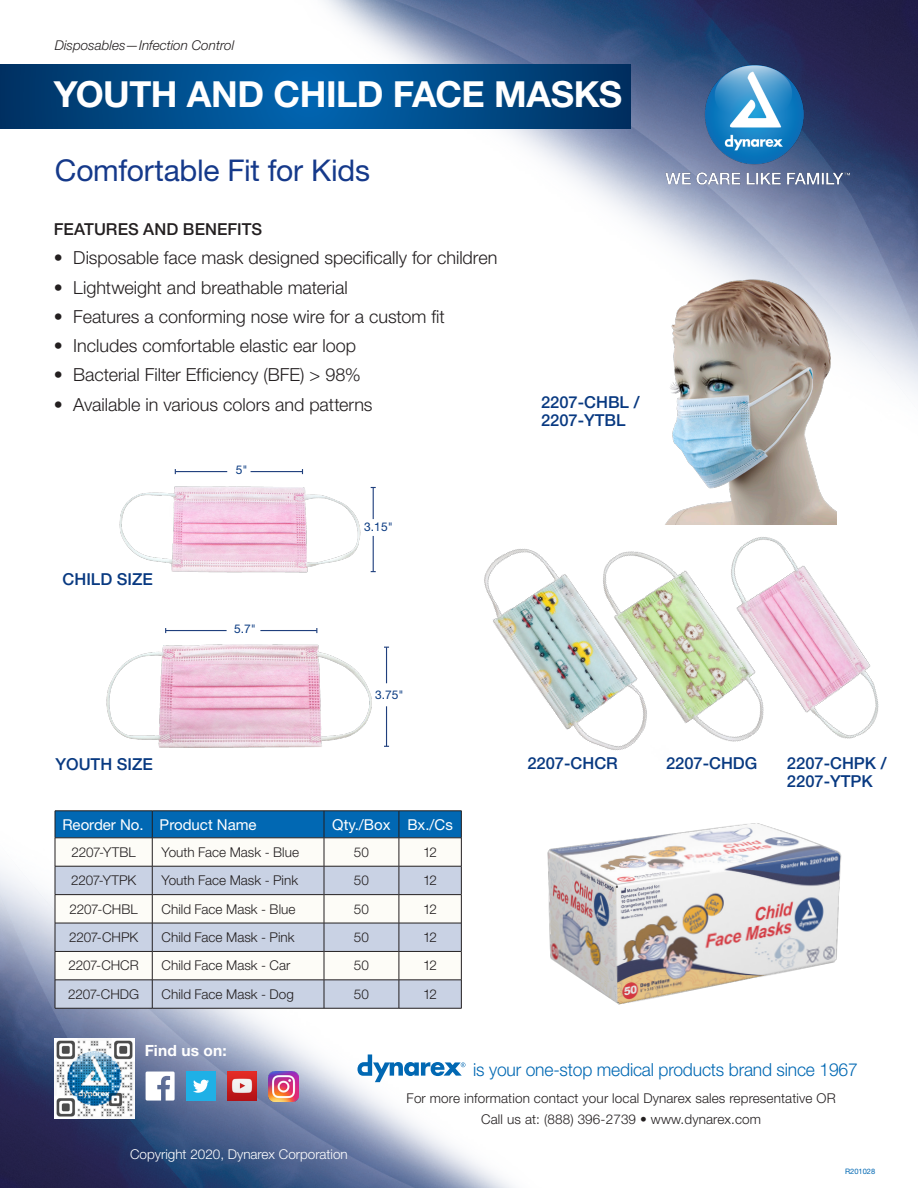
<style>
.page{position:relative;width:918px;height:1188px;background:#fff}
.page>*{position:absolute;margin:0;border:0;box-sizing:border-box;transform-origin:0 0}
.Product_name{font:700 36px "Helvetica Neue LT Std";letter-spacing:-.015em;color:#fff}
.Headline{font:30px "Helvetica Neue LT Std";letter-spacing:-.01em;color:#15398a}
.t1{font:300 18px "Helvetica Neue LT Std";color:#231f20}
.t2{font:300 18px "Helvetica Neue LT Std";letter-spacing:-.01em;color:#0168b3}
.Small_Cap_Text{font:500 16.5px/18px "Helvetica Neue LT Std";color:#083981}
.Features_Benefits{font:500 16.5px "Helvetica Neue LT Std";letter-spacing:.005em;color:#231f20}
.t3{font:700 15.45px "Helvetica Neue LT Std";letter-spacing:.015em;color:#fff}
.Table_Head{font:15px "Helvetica Neue LT Std";color:#fff}
.Table_Text{font:300 13.5px "Helvetica Neue LT Std";color:#231f20}
.Footer_Details{font:300 13.5px "Helvetica Neue LT Std";letter-spacing:.01em;color:#231f20}
.Copyright{font:300 13.5px "Helvetica Neue LT Std";color:#fff}
.Header__Category{font:italic 300 13.5px "Helvetica Neue LT Std";color:#231f20}
.Small_Cap_Text-2{font:12px "Helvetica Neue LT Std";color:#083981}
.t4{font:7.5px "Helvetica Neue LT Std";color:#0168b3}
</style>
<div class="page">
<img style="left:0;top:0;width:918px;height:1188px">
<div style="left:186px;top:1072px;width:30px;height:29px;background:#1fb0e6"></div>
<svg style="left:193px;top:1080px;width:16px;height:13px"></svg>
<img style="left:228px;top:1072px;width:29px;height:29px">
<img style="left:54px;top:1038px;width:81px;height:81px">
<svg style="left:146px;top:1072px;width:29px;height:29px"></svg>
<img style="left:269px;top:1071px;width:30px;height:30px">
<img style="left:661px;top:59px;width:195px;height:132px">
<svg style="left:0;top:64px;width:631px;height:64px;background:#004a88"></svg>
<svg style="left:357px;top:1054px;width:108px;height:28px"></svg>
<hr style="left:55px;top:1008px;width:97px;height:1px;background:#231f20">
<hr style="left:152px;top:1008px;width:172px;height:1px;background:#231f20">
<hr style="left:324px;top:1008px;width:75px;height:1px;background:#231f20">
<hr style="left:399px;top:1008px;width:63px;height:1px;background:#231f20">
<svg style="left:55px;top:811px;width:407px;height:197px"></svg>
<img style="left:621px;top:267px;width:215px;height:234px">
<img style="left:452px;top:514px;width:234px;height:274px">
<img style="left:569px;top:489px;width:260px;height:291px">
<img style="left:521px;top:804px;width:326px;height:207px">
<img style="left:118px;top:480px;width:244px;height:104px">
<img style="left:100px;top:641px;width:275px;height:116px">
<img style="left:693px;top:501px;width:225px;height:270px">
<hr style="left:175px;top:471px;width:52px;height:1px;background:#1f3f7d">
<hr style="left:166px;top:630px;width:61px;height:1px;background:#1f3f7d">
<hr style="left:251px;top:471px;width:51px;height:1px;background:#1f3f7d">
<hr style="left:260px;top:630px;width:57px;height:1px;background:#1f3f7d">
<hr style="left:373px;top:488px;width:1px;height:31px;background:#1f3f7d">
<hr style="left:386px;top:647px;width:1px;height:36px;background:#1f3f7d">
<hr style="left:373px;top:536px;width:1px;height:36px;background:#1f3f7d">
<hr style="left:386px;top:706px;width:1px;height:40px;background:#1f3f7d">
<p class="Header__Category" style="left:55px;top:37px;width:181px">Disposables—Infection Control</p>
<p class="Product_name" style="left:54px;top:72px;width:570px">YOUTH AND CHILD FACE MASKS</p>
<p class="Headline" style="left:55px;top:153px;width:317px">Comfortable Fit for Kids</p>
<p class="Features_Benefits" style="left:54px;top:219px;width:210px">FEATURES AND BENEFITS</p>
<p class="t1" style="left:54px;top:247px;width:445px">• Disposable face mask designed specifically for children</p>
<p class="t1" style="left:54px;top:276px;width:295px">• Lightweight and breathable material</p>
<p class="t1" style="left:54px;top:305px;width:392px">• Features a conforming nose wire for a custom fit</p>
<p class="t1" style="left:54px;top:335px;width:304px">• Includes comfortable elastic ear loop</p>
<p class="t1" style="left:54px;top:364px;width:309px">• Bacterial Filter Efficiency (BFE) &gt; 98%</p>
<p class="t1" style="left:54px;top:393px;width:320px">• Available in various colors and patterns</p>
<p class="Small_Cap_Text" style="left:63px;top:570px;width:92px">CHILD SIZE</p>
<p class="Small_Cap_Text" style="left:56px;top:755px;width:99px">YOUTH SIZE</p>
<p class="Small_Cap_Text-2" style="left:236px;top:463px;width:13px">5"</p>
<p class="Small_Cap_Text-2" style="left:234px;top:622px;width:23px">5.7"</p>
<p class="Small_Cap_Text-2" style="left:364px;top:519px;width:30px">3.15"</p>
<p class="Small_Cap_Text-2" style="left:375px;top:688px;width:30px">3.75"</p>
<p class="Table_Head" style="left:62px;top:815px;width:83px">Reorder No.</p>
<p class="Table_Head" style="left:160px;top:815px;width:98px">Product Name</p>
<p class="Table_Head" style="left:332px;top:815px;width:60px">Qty./Box</p>
<p class="Table_Head" style="left:407px;top:815px;width:47px">Bx./Cs</p>
<p class="Table_Text" style="left:72px;top:844px;width:66px">2207-YTBL</p>
<p class="Table_Text" style="left:162px;top:844px;width:139px">Youth Face Mask - Blue</p>
<p class="Table_Text" style="left:354px;top:844px;width:16px">50</p>
<p class="Table_Text" style="left:423px;top:844px;width:15px">12</p>
<p class="Table_Text" style="left:71px;top:872px;width:66px">2207-YTPK</p>
<p class="Table_Text" style="left:162px;top:872px;width:138px">Youth Face Mask - Pink</p>
<p class="Table_Text" style="left:354px;top:872px;width:16px">50</p>
<p class="Table_Text" style="left:423px;top:872px;width:15px">12</p>
<p class="Table_Text" style="left:70px;top:901px;width:70px">2207-CHBL</p>
<p class="Table_Text" style="left:162px;top:901px;width:135px">Child Face Mask - Blue</p>
<p class="Table_Text" style="left:354px;top:901px;width:16px">50</p>
<p class="Table_Text" style="left:423px;top:901px;width:15px">12</p>
<p class="Table_Text" style="left:69px;top:929px;width:70px">2207-CHPK</p>
<p class="Table_Text" style="left:162px;top:929px;width:134px">Child Face Mask - Pink</p>
<p class="Table_Text" style="left:354px;top:929px;width:16px">50</p>
<p class="Table_Text" style="left:423px;top:929px;width:15px">12</p>
<p class="Table_Text" style="left:68px;top:957px;width:72px">2207-CHCR</p>
<p class="Table_Text" style="left:162px;top:957px;width:130px">Child Face Mask - Car</p>
<p class="Table_Text" style="left:354px;top:957px;width:16px">50</p>
<p class="Table_Text" style="left:423px;top:957px;width:15px">12</p>
<p class="Table_Text" style="left:68px;top:986px;width:73px">2207-CHDG</p>
<p class="Table_Text" style="left:162px;top:986px;width:134px">Child Face Mask - Dog</p>
<p class="Table_Text" style="left:354px;top:986px;width:16px">50</p>
<p class="Table_Text" style="left:423px;top:986px;width:15px">12</p>
<p class="t3" style="left:145px;top:1041px;width:84px">Find us on:</p>
<p class="Small_Cap_Text" style="left:541px;top:393px;width:100px">2207-CHBL /<br>2207-YTBL</p>
<p class="Small_Cap_Text" style="left:527px;top:754px;width:92px">2207-CHCR</p>
<p class="Small_Cap_Text" style="left:666px;top:754px;width:93px">2207-CHDG</p>
<p class="Small_Cap_Text" style="left:787px;top:754px;width:101px">2207-CHPK /<br>2207-YTPK</p>
<p class="Copyright" style="left:130px;top:1146px;width:219px">Copyright 2020, Dynarex Corporation</p>
<p class="t2" style="left:473px;top:1058px;width:386px">is your one-stop medical products brand since 1967</p>
<p class="Footer_Details" style="left:407px;top:1090px;width:431px">For more information contact your local Dynarex sales representative OR</p>
<p class="Footer_Details" style="left:481px;top:1111px;width:281px">Call us at: (888) 396-2739 • www.dynarex.com</p>
<p class="t4" style="left:845px;top:1166px;width:32px">R201028</p>
</div>
